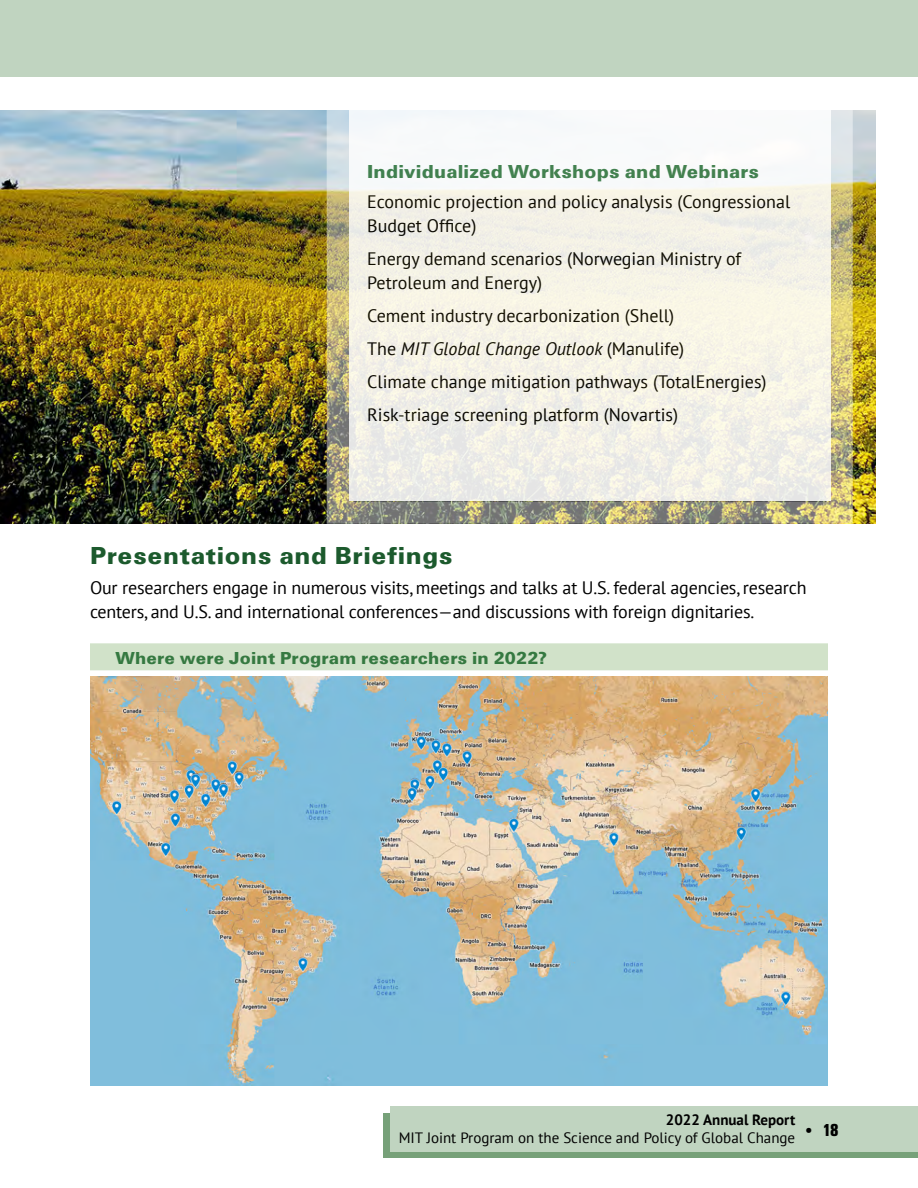
<style>
.page{position:relative;width:918px;height:1188px;background:#fff}
.page>*{position:absolute;margin:0;border:0;box-sizing:border-box;transform-origin:0 0}
.t1{font:900 25.5px "Urbano";letter-spacing:.025em;color:#1c5a2d}
.t2{font:900 19.5px "Urbano";letter-spacing:.01em;color:#357941}
.t3{font:18px/24px "PT Sans";color:#000}
.t4{font:900 18px "Urbano";letter-spacing:.01em;color:#357941}
.t5{font:15px/18px "PT Sans";color:#000}
.s1{font-style:italic}
.s2{font-weight:700}
</style>
<div class="page">
<img style="left:0;top:110px;width:875px;height:414px">
<div style="left:90px;top:643px;width:738px;height:27px;background:#d1e2c9"></div>
<svg style="left:315px;top:76px;width:549px;height:448px"></svg>
<img style="left:90px;top:676px;width:738px;height:410px">
<svg style="left:383px;top:1113px;width:535px;height:45px;background:#80a782"></svg>
<div style="left:390px;top:1106px;width:528px;height:45px;background:#c0d4c0"></div>
<div style="left:0;top:0;width:918px;height:76px;background:#c0d4c0"></div>
<p class="t2" style="left:367px;top:160px;width:393px">Individualized Workshops and Webinars</p>
<p class="t3" style="left:367px;top:189px;width:425px">Economic projection and policy analysis (Congressional<br>Budget Office)</p>
<p class="t3" style="left:367px;top:246px;width:376px">Energy demand scenarios (Norwegian Ministry of<br>Petroleum and Energy)</p>
<p class="t3" style="left:367px;top:298px;width:401px;line-height:33px">Cement industry decarbonization (Shell)<br>The <span class="s1">MIT Global Change Outlook</span> (Manulife)<br>Climate change mitigation pathways (TotalEnergies)<br>Risk‑triage screening platform (Novartis)</p>
<h1 class="t1" style="left:90px;top:541px;width:364px">Presentations and Briefings</h1>
<p class="t3" style="left:90px;top:575px;width:718px">Our researchers engage in numerous visits, meetings and talks at U.S. federal agencies, research centers, and U.S. and international conferences—and discussions with foreign dignitaries.</p>
<p class="t4" style="left:116px;top:647px;width:433px">Where were Joint Program researchers in 2022?</p>
<p class="t5" style="left:399px;top:1111px;width:441px;text-indent:267px"><span class="s2">2022 Annual Report<br></span>MIT Joint Program on the Science and Policy of Global Change <sup>•</sup> <sup>18</sup></p>
</div>
